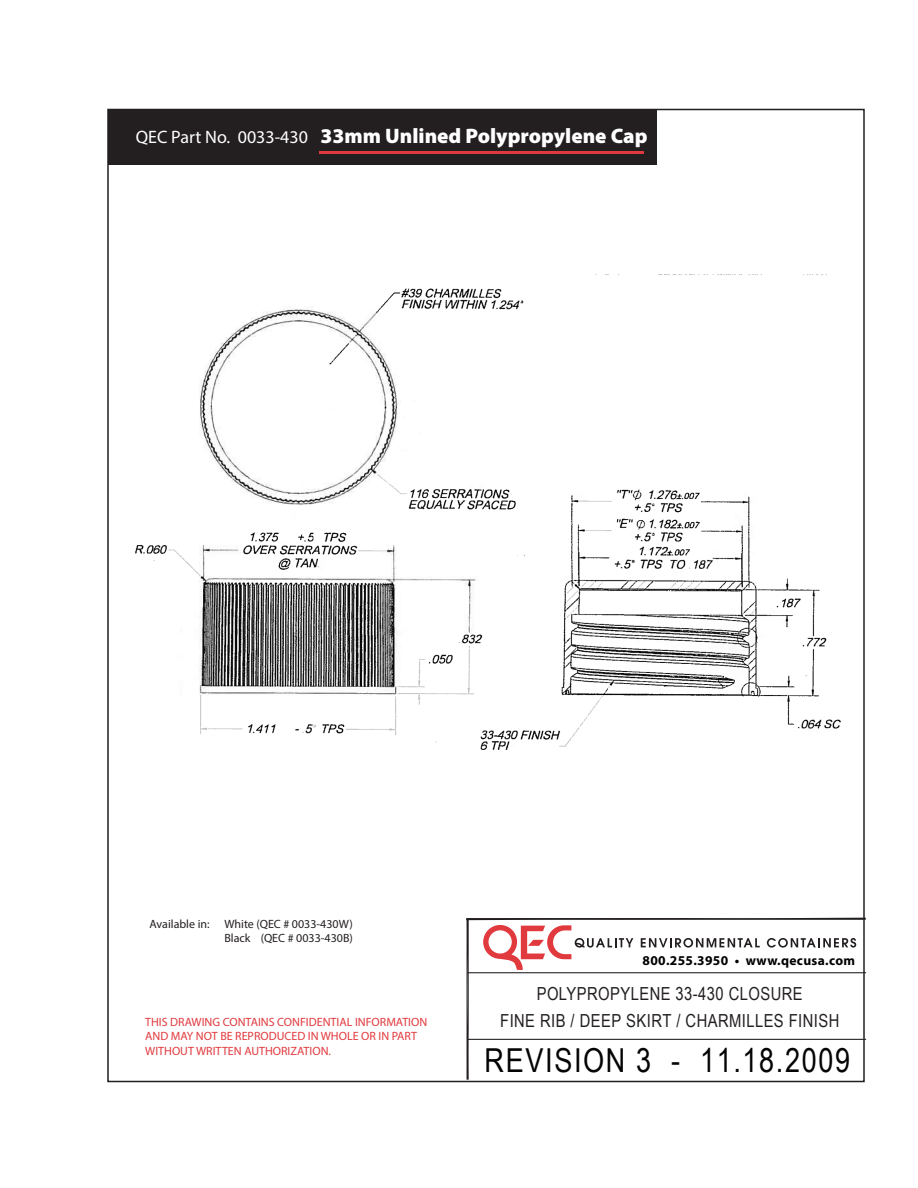
<style>
.page{position:relative;width:918px;height:1188px;background:#fff}
.page>*{position:absolute;margin:0;border:0;box-sizing:border-box;transform-origin:0 0}
.t1{font:33px "Arial Narrow";letter-spacing:.05em;color:#030403}
.t2{font:900 21px "Myriad Pro";color:#fff}
.t3{font:18px/27px "Arial Narrow";letter-spacing:.025em;color:#231f20;text-align:center}
.t4{font:700 13.5px "Myriad Pro";letter-spacing:.025em;color:#010101}
.t5{font:12px/14.4px "Myriad Pro";color:#e13a3e}
.t6{font:12px/14.4px "Myriad Pro";color:#231f20;text-align:right}
.s1{font-weight:400;font-size:18px}
</style>
<div class="page">
<div style="left:108px;top:109px;width:548px;height:56px;background:#231f20"></div>
<hr style="left:319px;top:151px;width:325px;height:2px;background:#e13a3e">
<svg style="left:466px;top:918px;width:400px;height:162px"></svg>
<img style="left:135px;top:274px;width:706px;height:476px">
<h2 class="t2" style="left:136px;top:121px;width:513px"><span class="s1">QEC Part No. 0033-430</span> 33mm Unlined Polypropylene Cap</h2>
<p class="t6" style="left:149px;top:916px;width:205px">Available in: White (QEC # 0033-430W)<br>Black (QEC # 0033-430B)</p>
<p class="t5" style="left:145px;top:1015px;width:284px">THIS DRAWING CONTAINS CONFIDENTIAL INFORMATION<br>AND MAY NOT BE REPRODUCED IN WHOLE OR IN PART<br>WITHOUT WRITTEN AUTHORIZATION.</p>
<p class="t4" style="left:643px;top:952px;width:214px">800.255.3950 • www.qecusa.com</p>
<h3 class="t3" style="left:500px;top:979px;width:341px">POLYPROPYLENE 33-430 CLOSURE<br>FINE RIB / DEEP SKIRT / CHARMILLES FINISH</h3>
<h1 class="t1" style="left:485px;top:1037px;width:367px">REVISION 3 - 11.18.2009</h1>
</div>
